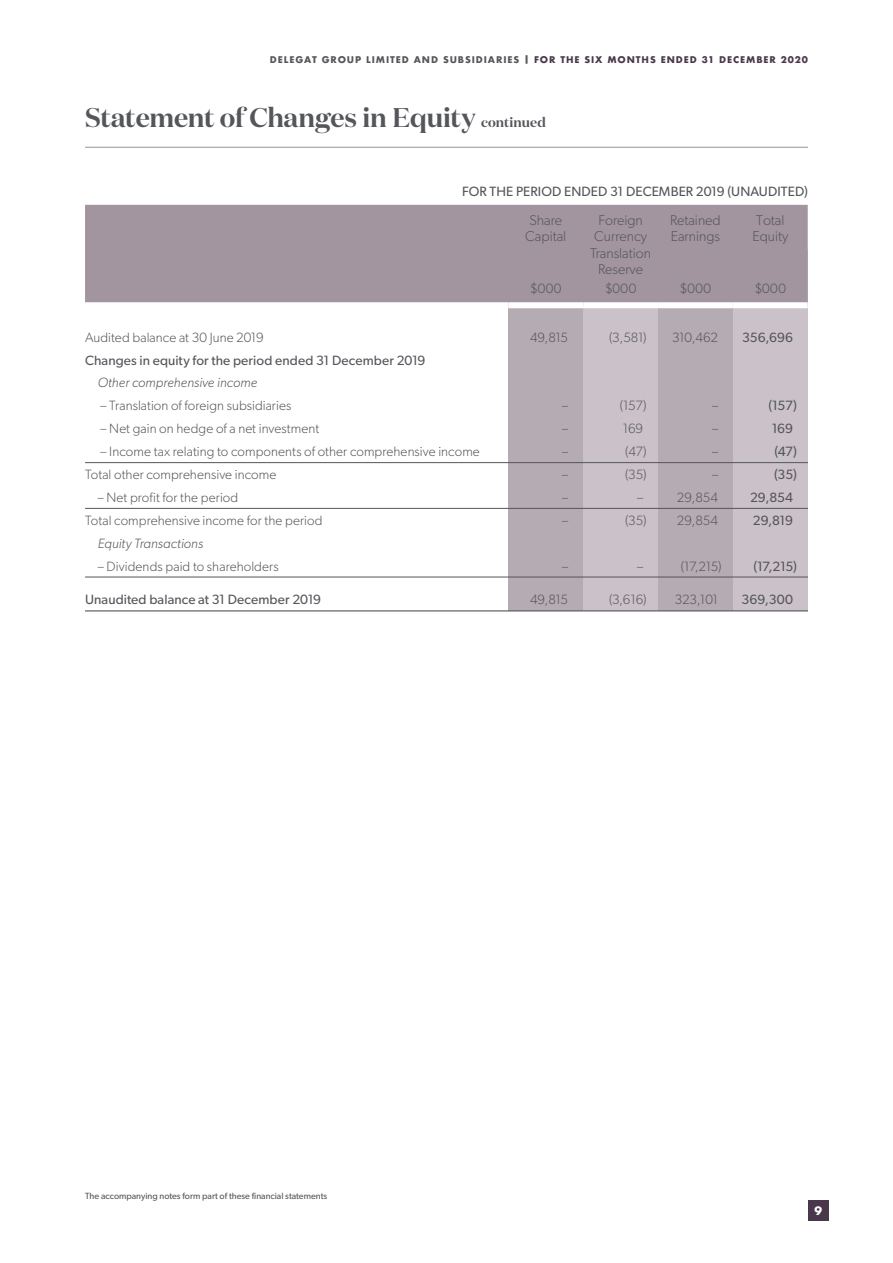
<style>
.page{position:relative;width:893px;height:1263px;background:#fff}
.page>*{position:absolute;margin:0;border:0;box-sizing:border-box;transform-origin:0 0}
.t1{font:600 27px "Domaine Display";letter-spacing:-.01em;color:#54565a}
.t2{font:300 14.25px/16.5px "Gibson";color:#54565a}
.t3{font:300 13.5px "Gibson";letter-spacing:.005em;color:#54565a}
.t4{font:13.5px "Gibson";letter-spacing:.005em;color:#54565a}
.t5{font:italic 300 13.5px "Gibson";letter-spacing:.005em;color:#54565a}
.t6{font:700 11.25px "Futura";color:#fff}
.t7{font:700 9px "Futura";letter-spacing:.1em;color:#54565a}
.t8{font:9px "Gibson";color:#54565a}
.s1{color:#4a374b}
.s2{font-size:13.5px}
</style>
<div class="page">
<hr style="left:85px;top:147px;width:723px;height:1px;background:#9d9fa2">
<div style="left:658px;top:249px;width:75px;height:361px;background:#b5abb2"></div>
<div style="left:508px;top:249px;width:75px;height:361px;background:#b5abb2"></div>
<div style="left:733px;top:249px;width:75px;height:361px;background:#cac2c8"></div>
<div style="left:583px;top:249px;width:75px;height:361px;background:#cac2c8"></div>
<hr style="left:85px;top:462px;width:723px;height:1px;background:#54565a">
<hr style="left:85px;top:508px;width:723px;height:1px;background:#54565a">
<hr style="left:85px;top:577px;width:723px;height:1px;background:#54565a">
<hr style="left:85px;top:610px;width:723px;height:1px;background:#54565a">
<div style="left:85px;top:205px;width:723px;height:97px;background:#a2959f"></div>
<div style="left:508px;top:302px;width:75px;height:6px;background:#fff"></div>
<div style="left:583px;top:302px;width:75px;height:6px;background:#fff"></div>
<div style="left:658px;top:302px;width:75px;height:6px;background:#fff"></div>
<div style="left:733px;top:302px;width:75px;height:6px;background:#fff"></div>
<div style="left:808px;top:1200px;width:20px;height:20px;background:#4a374b"></div>
<p class="t7" style="left:270px;top:53px;width:539px">DELEGAT GROUP LIMITED AND SUBSIDIARIES | <span class="s1">FOR THE SIX MONTHS ENDED 31 DECEMBER 2020</span></p>
<h1 class="t1" style="left:85px;top:101px;width:462px">Statement of Changes in Equity <span class="s2">continued</span></h1>
<p class="t4" style="left:462px;top:183px;width:347px">FOR THE PERIOD ENDED 31 DECEMBER 2019 (UNAUDITED)</p>
<p class="t2" style="left:525px;top:211px;width:42px">Share<br>Capital</p>
<p class="t3" style="left:530px;top:281px;width:33px">$000</p>
<p class="t2" style="left:590px;top:211px;width:62px;text-align:center">Foreign<br>Currency<br>Translation<br>Reserve</p>
<p class="t3" style="left:605px;top:281px;width:33px">$000</p>
<p class="t2" style="left:670px;top:211px;width:52px">Retained<br>Earnings</p>
<p class="t3" style="left:680px;top:281px;width:33px">$000</p>
<p class="t2" style="left:752px;top:211px;width:37px">Total<br>Equity</p>
<p class="t3" style="left:755px;top:281px;width:33px">$000</p>
<p class="t3" style="left:85px;top:329px;width:180px">Audited balance at 30 June 2019</p>
<p class="t3" style="left:530px;top:329px;width:40px">49,815</p>
<p class="t3" style="left:609px;top:329px;width:39px">(3,581)</p>
<p class="t3" style="left:672px;top:329px;width:48px">310,462</p>
<p class="t4" style="left:742px;top:329px;width:52px">356,696</p>
<p class="t4" style="left:85px;top:352px;width:342px">Changes in equity for the period ended 31 December 2019</p>
<p class="t5" style="left:98px;top:375px;width:161px">Other comprehensive income</p>
<p class="t3" style="left:100px;top:397px;width:192px">– Translation of foreign subsidiaries</p>
<p class="t3" style="left:562px;top:397px;width:8px">–</p>
<p class="t3" style="left:620px;top:397px;width:28px">(157)</p>
<p class="t3" style="left:712px;top:397px;width:8px">–</p>
<p class="t4" style="left:768px;top:397px;width:30px">(157)</p>
<p class="t3" style="left:100px;top:420px;width:220px">– Net gain on hedge of a net investment</p>
<p class="t3" style="left:562px;top:420px;width:8px">–</p>
<p class="t3" style="left:623px;top:420px;width:22px">169</p>
<p class="t3" style="left:712px;top:420px;width:8px">–</p>
<p class="t4" style="left:772px;top:420px;width:23px">169</p>
<p class="t3" style="left:100px;top:443px;width:381px">– Income tax relating to components of other comprehensive income</p>
<p class="t3" style="left:562px;top:443px;width:8px">–</p>
<p class="t3" style="left:625px;top:443px;width:23px">(47)</p>
<p class="t3" style="left:712px;top:443px;width:8px">–</p>
<p class="t4" style="left:774px;top:443px;width:24px">(47)</p>
<p class="t3" style="left:85px;top:466px;width:193px">Total other comprehensive income</p>
<p class="t3" style="left:562px;top:466px;width:8px">–</p>
<p class="t3" style="left:625px;top:466px;width:23px">(35)</p>
<p class="t3" style="left:712px;top:466px;width:8px">–</p>
<p class="t4" style="left:774px;top:466px;width:24px">(35)</p>
<p class="t3" style="left:98px;top:489px;width:142px">– Net profit for the period</p>
<p class="t3" style="left:562px;top:489px;width:8px">–</p>
<p class="t3" style="left:637px;top:489px;width:8px">–</p>
<p class="t3" style="left:677px;top:489px;width:43px">29,854</p>
<p class="t4" style="left:750px;top:489px;width:45px">29,854</p>
<p class="t3" style="left:85px;top:512px;width:239px">Total comprehensive income for the period</p>
<p class="t3" style="left:562px;top:512px;width:8px">–</p>
<p class="t3" style="left:625px;top:512px;width:94px">(35) 29,854</p>
<p class="t4" style="left:753px;top:512px;width:42px">29,819</p>
<p class="t5" style="left:98px;top:535px;width:107px">Equity Transactions</p>
<p class="t3" style="left:98px;top:558px;width:182px">– Dividends paid to shareholders</p>
<p class="t3" style="left:681px;top:558px;width:42px">(17,215)</p>
<p class="t4" style="left:753px;top:558px;width:45px">(17,215)</p>
<p class="t4" style="left:85px;top:591px;width:238px">Unaudited balance at 31 December 2019</p>
<p class="t3" style="left:530px;top:591px;width:40px">49,815</p>
<p class="t3" style="left:609px;top:591px;width:39px">(3,616)</p>
<p class="t3" style="left:675px;top:591px;width:45px">323,101</p>
<p class="t4" style="left:742px;top:591px;width:53px">369,300</p>
<p class="t8" style="left:85px;top:1191px;width:244px">The accompanying notes form part of these financial statements</p>
<p class="t6" style="left:814px;top:1202px;width:9px">9</p>
</div>
